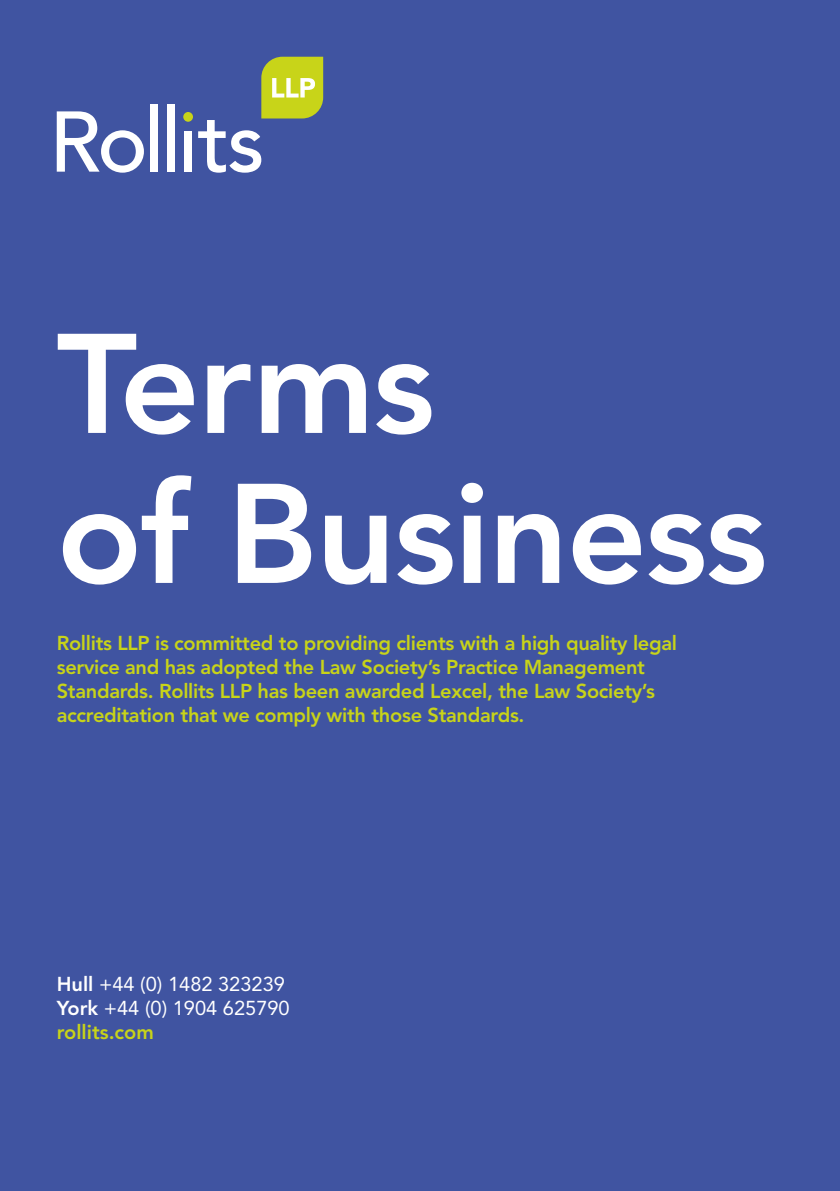
<style>
.page{position:relative;width:840px;height:1191px;background:#fff}
.page>*{position:absolute;margin:0;border:0;box-sizing:border-box;transform-origin:0 0}
.t1{font:800 140px/150px "Avenir LT Pro";letter-spacing:-.015em;color:#fff}
.t2{font:800 20px/24px "Avenir LT Pro";letter-spacing:-.015em;color:#c8d419}
.t3{font:20px/24px "Avenir LT Pro";color:#fff}
.s1{font-weight:800}
.s2{font-weight:800;color:#c8d419}
</style>
<div class="page">
<div style="left:0;top:0;width:839px;height:1191px;background:#4054a1"></div>
<svg style="left:57px;top:111px;width:87px;height:62px"></svg>
<div style="left:150px;top:104px;width:7px;height:68px;background:#fff"></div>
<div style="left:167px;top:104px;width:8px;height:68px;background:#fff"></div>
<div style="left:184px;top:131px;width:8px;height:41px;background:#fff"></div>
<div style="left:183px;top:112px;width:10px;height:10px;background:#c8d419;border-radius:50%"></div>
<svg style="left:198px;top:57px;width:125px;height:116px"></svg>
<h1 class="t1" style="left:57px;top:310px;width:711px">Terms<br>of Business</h1>
<p class="t2" style="left:57px;top:631px;width:621px">Rollits LLP is committed to providing clients with a high quality legal service and has adopted the Law Society’s Practice Management Standards. Rollits LLP has been awarded Lexcel, the Law Society’s accreditation that we comply with those Standards.</p>
<p class="t3" style="left:57px;top:971px;width:234px"><span class="s1">Hull</span> +44 (0) 1482 323239<br><span class="s1">York</span> +44 (0) 1904 625790 <span class="s2">rollits.com</span></p>
</div>
